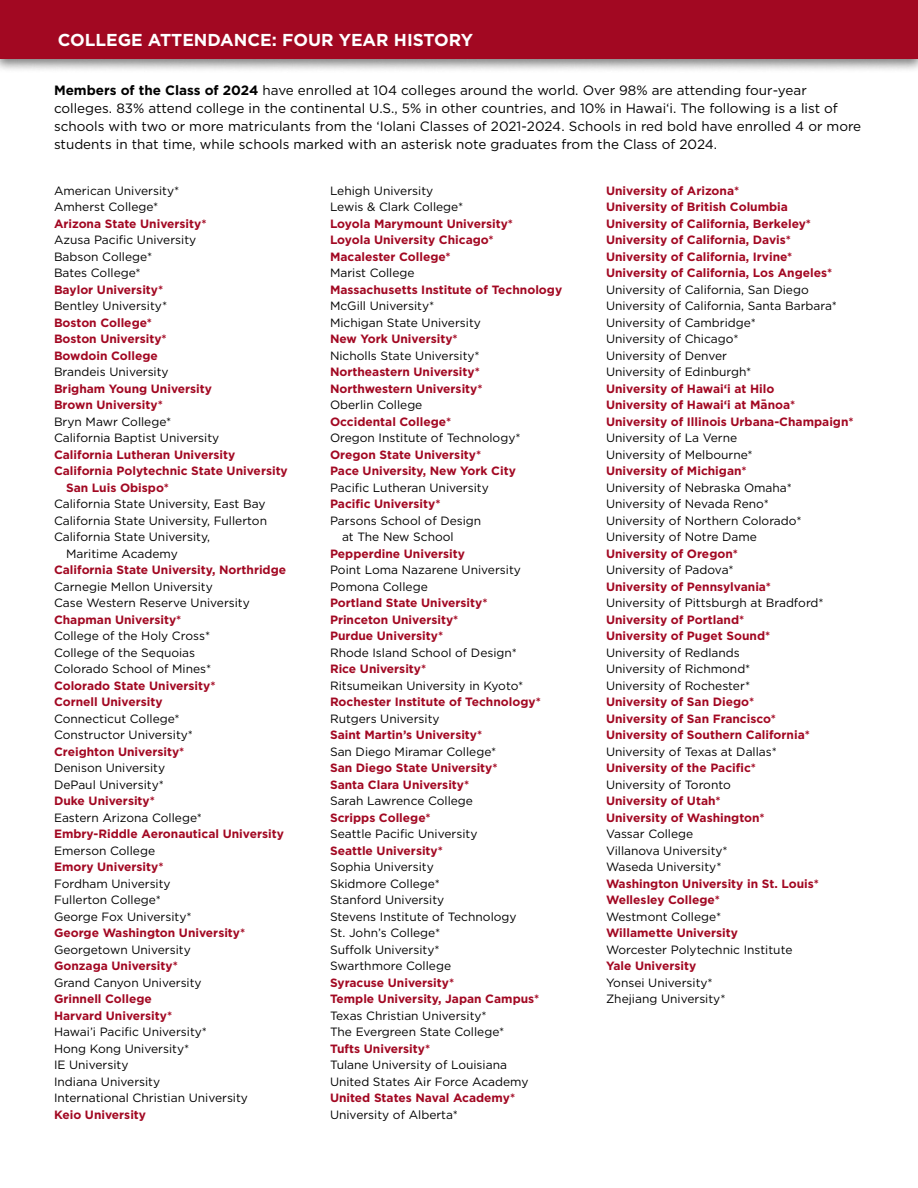
<style>
.page{position:relative;width:918px;height:1188px;background:#fff}
.page>*{position:absolute;margin:0;border:0;box-sizing:border-box;transform-origin:0 0}
.t1{font:700 17.25px "Gotham";color:#fff}
.t2{font:13.5px/18px "Gotham";color:#000}
.t3{font:12px/16.5px "Gotham";color:#000}
.t4{font:700 12px/16.5px "Gotham";color:#a20822}
.s1{font-weight:700}
</style>
<div class="page">
<div style="left:0;top:0;width:918px;height:73px;background:#000;opacity:.51"></div>
<div style="left:0;top:0;width:918px;height:59px;background:#a20822"></div>
<h1 class="t1" style="left:58px;top:29px;width:417px">COLLEGE ATTENDANCE: FOUR YEAR HISTORY</h1>
<p class="t2" style="left:54px;top:81px;width:809px"><span class="s1">Members of the Class of 2024</span> have enrolled at 104 colleges around the world. Over 98% are attending four-year colleges. 83% attend college in the continental U.S., 5% in other countries, and 10% in Hawai‘i. The following is a list of schools with two or more matriculants from the ‘Iolani Classes of 2021-2024. Schools in red bold have enrolled 4 or more students in that time, while schools marked with an asterisk note graduates from the Class of 2024.</p>
<p class="t3" style="left:54px;top:182px;width:127px">American University*<br>Amherst College*</p>
<p class="t4" style="left:54px;top:215px;width:154px">Arizona State University*</p>
<p class="t3" style="left:54px;top:231px;width:144px">Azusa Pacific University<br>Babson College*<br>Bates College*</p>
<p class="t4" style="left:54px;top:281px;width:111px">Baylor University*</p>
<p class="t3" style="left:54px;top:297px;width:115px">Bentley University*</p>
<p class="t4" style="left:54px;top:314px;width:114px">Boston College*<br>Boston University*<br>Bowdoin College</p>
<p class="t3" style="left:54px;top:363px;width:116px">Brandeis University</p>
<p class="t4" style="left:54px;top:380px;width:160px">Brigham Young University<br>Brown University*</p>
<p class="t3" style="left:54px;top:413px;width:167px">Bryn Mawr College*<br>California Baptist University</p>
<p class="t4" style="left:54px;top:446px;width:183px">California Lutheran University</p>
<p class="t4" style="left:54px;top:462px;width:235px">California Polytechnic State University</p>
<p class="t4" style="left:66px;top:479px;width:104px">San Luis Obispo*</p>
<p class="t3" style="left:54px;top:495px;width:213px">California State University, East Bay</p>
<p class="t3" style="left:54px;top:512px;width:215px">California State University, Fullerton</p>
<p class="t3" style="left:54px;top:528px;width:158px">California State University,</p>
<p class="t3" style="left:66px;top:545px;width:113px">Maritime Academy</p>
<p class="t4" style="left:54px;top:561px;width:234px">California State University, Northridge</p>
<p class="t3" style="left:54px;top:578px;width:197px">Carnegie Mellon University<br>Case Western Reserve University</p>
<p class="t4" style="left:54px;top:611px;width:129px">Chapman University*</p>
<p class="t3" style="left:54px;top:627px;width:159px">College of the Holy Cross*<br>College of the Sequoias<br>Colorado School of Mines*</p>
<p class="t4" style="left:54px;top:677px;width:163px">Colorado State University*<br>Cornell University</p>
<p class="t3" style="left:54px;top:710px;width:141px">Connecticut College*<br>Constructor University*</p>
<p class="t4" style="left:54px;top:743px;width:132px">Creighton University*</p>
<p class="t3" style="left:54px;top:759px;width:113px">Denison University<br>DePaul University*</p>
<p class="t4" style="left:54px;top:792px;width:102px">Duke University*</p>
<p class="t3" style="left:54px;top:809px;width:150px">Eastern Arizona College*</p>
<p class="t4" style="left:54px;top:825px;width:231px">Embry-Riddle Aeronautical University</p>
<p class="t3" style="left:54px;top:842px;width:103px">Emerson College</p>
<p class="t4" style="left:54px;top:858px;width:111px">Emory University*</p>
<p class="t3" style="left:54px;top:875px;width:139px">Fordham University<br>Fullerton College*<br>George Fox University*</p>
<p class="t4" style="left:54px;top:924px;width:193px">George Washington University*</p>
<p class="t3" style="left:54px;top:941px;width:138px">Georgetown University</p>
<p class="t4" style="left:54px;top:957px;width:125px">Gonzaga University*</p>
<p class="t3" style="left:54px;top:974px;width:149px">Grand Canyon University</p>
<p class="t4" style="left:54px;top:990px;width:120px">Grinnell College<br>Harvard University*</p>
<p class="t3" style="left:54px;top:1023px;width:196px">Hawai’i Pacific University*<br>Hong Kong University*<br>IE University<br>Indiana University<br>International Christian University</p>
<p class="t4" style="left:54px;top:1106px;width:94px">Keio University</p>
<p class="t3" style="left:330px;top:182px;width:135px">Lehigh University<br>Lewis &amp; Clark College*</p>
<p class="t4" style="left:330px;top:215px;width:185px">Loyola Marymount University*<br>Loyola University Chicago*<br>Macalester College*</p>
<p class="t3" style="left:330px;top:264px;width:86px">Marist College</p>
<p class="t4" style="left:330px;top:281px;width:234px">Massachusetts Institute of Technology</p>
<p class="t3" style="left:330px;top:297px;width:152px">McGill University*<br>Michigan State University</p>
<p class="t4" style="left:330px;top:330px;width:129px">New York University*</p>
<p class="t3" style="left:330px;top:347px;width:151px">Nicholls State University*</p>
<p class="t4" style="left:330px;top:363px;width:154px">Northeastern University*<br>Northwestern University*</p>
<p class="t3" style="left:330px;top:396px;width:94px">Oberlin College</p>
<p class="t4" style="left:330px;top:413px;width:123px">Occidental College*</p>
<p class="t3" style="left:330px;top:429px;width:192px">Oregon Institute of Technology*</p>
<p class="t4" style="left:330px;top:446px;width:187px">Oregon State University*<br>Pace University, New York City</p>
<p class="t3" style="left:330px;top:479px;width:160px">Pacific Lutheran University</p>
<p class="t4" style="left:330px;top:495px;width:112px">Pacific University*</p>
<p class="t3" style="left:342px;top:512px;width:141px;text-indent:-12px">Parsons School of Design at The New School</p>
<p class="t4" style="left:330px;top:545px;width:137px">Pepperdine University</p>
<p class="t3" style="left:330px;top:561px;width:192px">Point Loma Nazarene University<br>Pomona College</p>
<p class="t4" style="left:330px;top:594px;width:159px">Portland State University*<br>Princeton University*<br>Purdue University*</p>
<p class="t3" style="left:330px;top:644px;width:188px">Rhode Island School of Design*</p>
<p class="t4" style="left:330px;top:660px;width:98px">Rice University*</p>
<p class="t3" style="left:330px;top:677px;width:195px">Ritsumeikan University in Kyoto*</p>
<p class="t4" style="left:330px;top:693px;width:212px">Rochester Institute of Technology*</p>
<p class="t3" style="left:330px;top:710px;width:111px">Rutgers University</p>
<p class="t4" style="left:330px;top:726px;width:154px">Saint Martin’s University*</p>
<p class="t3" style="left:330px;top:743px;width:168px">San Diego Miramar College*</p>
<p class="t4" style="left:330px;top:759px;width:169px">San Diego State University*<br>Santa Clara University*</p>
<p class="t3" style="left:330px;top:792px;width:145px">Sarah Lawrence College</p>
<p class="t4" style="left:330px;top:809px;width:102px">Scripps College*</p>
<p class="t3" style="left:330px;top:825px;width:149px">Seattle Pacific University</p>
<p class="t4" style="left:330px;top:842px;width:114px">Seattle University*</p>
<p class="t3" style="left:330px;top:858px;width:188px">Sophia University<br>Skidmore College*<br>Stanford University<br>Stevens Institute of Technology<br>St. John’s College*<br>Suffolk University*<br>Swarthmore College</p>
<p class="t4" style="left:330px;top:974px;width:211px">Syracuse University*<br>Temple University, Japan Campus*</p>
<p class="t3" style="left:330px;top:1007px;width:176px">Texas Christian University*<br>The Evergreen State College*</p>
<p class="t4" style="left:330px;top:1040px;width:102px">Tufts University*</p>
<p class="t3" style="left:330px;top:1056px;width:200px">Tulane University of Louisiana<br>United States Air Force Academy</p>
<p class="t4" style="left:330px;top:1089px;width:187px">United States Naval Academy*</p>
<p class="t3" style="left:330px;top:1106px;width:130px">University of Alberta*</p>
<p class="t4" style="left:606px;top:182px;width:228px">University of Arizona*<br>University of British Columbia University of California, Berkeley* University of California, Davis* University of California, Irvine* University of California, Los Angeles*</p>
<p class="t3" style="left:606px;top:281px;width:233px">University of California, San Diego<br>University of California, Santa Barbara*<br>University of Cambridge*<br>University of Chicago*<br>University of Denver<br>University of Edinburgh*</p>
<p class="t4" style="left:606px;top:380px;width:249px">University of Hawai‘i at Hilo<br>University of Hawai‘i at Ma¯noa*<br>University of Illinois Urbana-Champaign*</p>
<p class="t3" style="left:606px;top:429px;width:148px">University of La Verne<br>University of Melbourne*</p>
<p class="t4" style="left:606px;top:462px;width:142px">University of Michigan*</p>
<p class="t3" style="left:606px;top:479px;width:197px">University of Nebraska Omaha*<br>University of Nevada Reno*<br>University of Northern Colorado*<br>University of Notre Dame</p>
<p class="t4" style="left:606px;top:545px;width:133px">University of Oregon*</p>
<p class="t3" style="left:606px;top:561px;width:129px">University of Padova*</p>
<p class="t4" style="left:606px;top:578px;width:167px">University of Pennsylvania*</p>
<p class="t3" style="left:606px;top:594px;width:219px">University of Pittsburgh at Bradford*</p>
<p class="t4" style="left:606px;top:611px;width:166px">University of Portland*<br>University of Puget Sound*</p>
<p class="t3" style="left:606px;top:644px;width:146px">University of Redlands<br>University of Richmond*<br>University of Rochester*</p>
<p class="t4" style="left:606px;top:693px;width:205px">University of San Diego*<br>University of San Francisco*<br>University of Southern California*</p>
<p class="t3" style="left:606px;top:743px;width:173px">University of Texas at Dallas*</p>
<p class="t4" style="left:606px;top:759px;width:152px">University of the Pacific*</p>
<p class="t3" style="left:606px;top:776px;width:126px">University of Toronto</p>
<p class="t4" style="left:606px;top:792px;width:160px">University of Utah*<br>University of Washington*</p>
<p class="t3" style="left:606px;top:825px;width:123px">Vassar College<br>Villanova University*<br>Waseda University*</p>
<p class="t4" style="left:606px;top:875px;width:214px">Washington University in St. Louis*<br>Wellesley College*</p>
<p class="t3" style="left:606px;top:908px;width:117px">Westmont College*</p>
<p class="t4" style="left:606px;top:924px;width:133px">Willamette University</p>
<p class="t3" style="left:606px;top:941px;width:188px">Worcester Polytechnic Institute</p>
<p class="t4" style="left:606px;top:957px;width:92px">Yale University</p>
<p class="t3" style="left:606px;top:974px;width:121px">Yonsei University*<br>Zhejiang University*</p>
</div>
